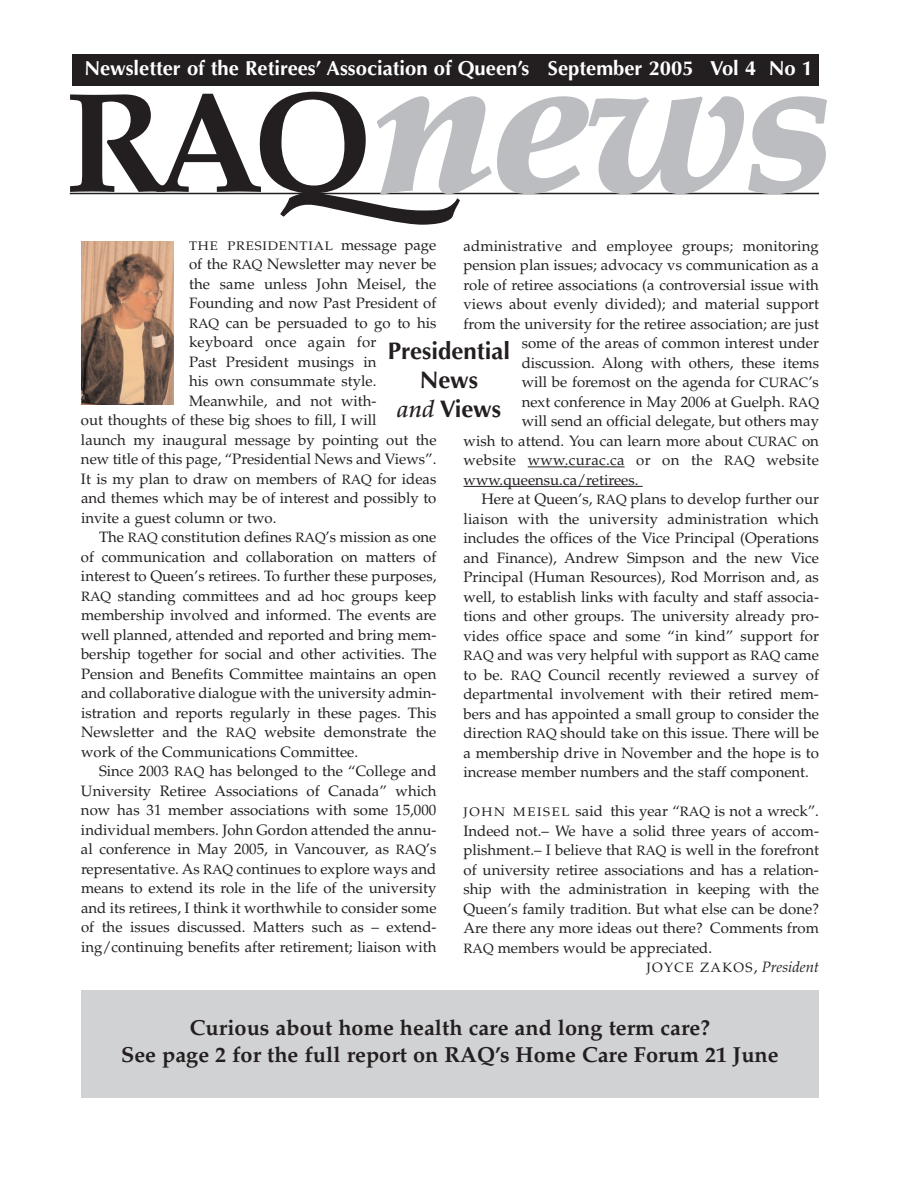
<style>
.page{position:relative;width:918px;height:1188px;background:#fff}
.page>*{position:absolute;margin:0;border:0;box-sizing:border-box;transform-origin:0 0}
.t1{font:italic 900 195px "Palatino";color:#bcbdc0}
.t2{font:700 24px/29.4px "Optima";color:#231f20;text-align:center}
.t3{font:700 21.75px/27px "Palatino";color:#231f20;text-align:center}
.t4{font:700 20.25px "Optima";color:#fff}
.t5{font:15px/19.5px "Palatino";color:#231f20;text-align:justify}
.t6{font:15px "Palatino";letter-spacing:.02em;color:#231f20}
.t7{font:13.5px "Palatino";letter-spacing:.1em;color:#231f20}
.t8{font:12.3px "Palatino";letter-spacing:.06em;color:#231f20;scale:1.07 1}
.s1{font-weight:700;font-style:normal;font-size:142.5px;color:#231f20}
.s2{font-family:"Queens";font-weight:700;font-style:normal;font-size:142.5px;color:#231f20}
.s3{font-size:13.5px}
.s4{font-size:12.3px}
.s5{font-size:15px}
.s6{font-style:italic;font-size:15px}
.s7{font-family:"Palatino";font-weight:500;font-style:italic}
</style>
<div class="page">
<hr style="left:528px;top:467px;width:38px;height:1px;background:#231f20">
<hr style="left:565px;top:467px;width:60px;height:1px;background:#231f20">
<hr style="left:464px;top:486px;width:37px;height:1px;background:#231f20">
<hr style="left:500px;top:486px;width:92px;height:1px;background:#231f20">
<svg style="left:592px;top:486px;width:51px;height:1px"></svg>
<div style="left:72px;top:54px;width:747px;height:32px;background:#231f20"></div>
<hr style="left:70px;top:193px;width:749px;height:1px;background:#231f20">
<img style="left:81px;top:242px;width:93px;height:163px">
<div style="left:81px;top:990px;width:738px;height:108px;background:#d1d2d4"></div>
<h3 class="t4" style="left:84px;top:59px;width:730px">Newsletter of the Retirees’ Association of Queen’s September 2005 Vol 4 No 1</h3>
<h1 class="t1" style="left:64px;top:48px;width:771px"><span class="s1">RA</span><span class="s2">Q</span>news</h1>
<p class="t5" style="left:464px;top:238px;width:357px">administrative and employee groups; monitoring</p>
<p class="t5" style="left:464px;top:257px;width:357px">pension plan issues; advocacy vs communication as a</p>
<p class="t5" style="left:464px;top:277px;width:357px">role of retiree associations (a controversial issue with</p>
<p class="t5" style="left:464px;top:296px;width:357px">views about evenly divided); and material support</p>
<p class="t5" style="left:464px;top:316px;width:357px">from the university for the retiree association; are just</p>
<p class="t5" style="left:522px;top:335px;width:299px">some of the areas of common interest under</p>
<p class="t5" style="left:522px;top:355px;width:299px">discussion. Along with others, these items</p>
<p class="t5" style="left:522px;top:374px;width:299px">will be foremost on the agenda for <span class="s3">CURAC</span>’s</p>
<p class="t5" style="left:522px;top:394px;width:299px">next conference in May 2006 at Guelph. <span class="s3">RAQ</span></p>
<p class="t5" style="left:522px;top:413px;width:299px">will send an official delegate, but others may</p>
<p class="t5" style="left:463px;top:433px;width:357px">wish to attend. You can learn more about <span class="s3">CURAC</span> on</p>
<p class="t6" style="left:464px;top:454px;width:357px">website www.curac.ca or on the <span class="s3">RAQ</span> website</p>
<p class="t5" style="left:464px;top:472px;width:177px">www.queensu.ca/retirees.</p>
<p class="t5" style="left:482px;top:491px;width:339px">Here at Queen’s, <span class="s3">RAQ</span> plans to develop further our</p>
<p class="t5" style="left:464px;top:511px;width:357px">liaison with the university administration which</p>
<p class="t5" style="left:464px;top:530px;width:357px">includes the offices of the Vice Principal (Operations</p>
<p class="t5" style="left:464px;top:550px;width:357px">and Finance), Andrew Simpson and the new Vice</p>
<p class="t5" style="left:464px;top:569px;width:357px">Principal (Human Resources), Rod Morrison and, as</p>
<p class="t5" style="left:464px;top:589px;width:357px">well, to establish links with faculty and staff associa-</p>
<p class="t5" style="left:464px;top:608px;width:357px">tions and other groups. The university already pro-</p>
<p class="t5" style="left:464px;top:628px;width:357px">vides office space and some “in kind” support for</p>
<p class="t5" style="left:464px;top:647px;width:357px"><span class="s3">RAQ</span> and was very helpful with support as <span class="s3">RAQ</span> came</p>
<p class="t5" style="left:463px;top:667px;width:357px">to be. <span class="s3">RAQ</span> Council recently reviewed a survey of</p>
<p class="t5" style="left:463px;top:686px;width:357px">departmental involvement with their retired mem-</p>
<p class="t5" style="left:463px;top:706px;width:357px">bers and has appointed a small group to consider the</p>
<p class="t5" style="left:463px;top:725px;width:357px">direction <span class="s3">RAQ</span> should take on this issue. There will be</p>
<p class="t5" style="left:464px;top:745px;width:357px">a membership drive in November and the hope is to</p>
<p class="t5" style="left:464px;top:764px;width:347px">increase member numbers and the staff component.</p>
<p class="t5" style="left:464px;top:803px;width:357px"><span class="s4">JOHN MEISEL</span> said this year “<span class="s3">RAQ</span> is not a wreck”.<br>Indeed not.– We have a solid three years of accom&shy;plishment.– I believe that <span class="s3">RAQ</span> is well in the forefront of university retiree associations and has a relation&shy;ship with the administration in keeping with the Queen’s family tradition. But what else can be done?<br>Are there any more ideas out there? Comments from <span class="s3">RAQ</span> members would be appreciated.</p>
<p class="t7" style="left:646px;top:962px;width:174px">JOYCE ZAKOS<span class="s5">,</span> <span class="s6">President</span></p>
<p class="t8" style="left:189px;top:241px;width:233px">THE PRESIDENTIAL <span class="s5">message page</span></p>
<p class="t5" style="left:189px;top:256px;width:249px">of the <span class="s3">RAQ</span> Newsletter may never be</p>
<p class="t5" style="left:189px;top:275px;width:249px">the same unless John Meisel, the</p>
<p class="t5" style="left:189px;top:295px;width:249px">Founding and now Past President of</p>
<p class="t5" style="left:189px;top:314px;width:249px"><span class="s3">RAQ</span> can be persuaded to go to his</p>
<p class="t6" style="left:189px;top:336px;width:189px">keyboard once again for</p>
<p class="t5" style="left:189px;top:353px;width:189px">Past President musings in</p>
<p class="t5" style="left:189px;top:373px;width:189px">his own consummate style.</p>
<p class="t5" style="left:189px;top:392px;width:189px">Meanwhile, and not with-</p>
<p class="t5" style="left:81px;top:412px;width:297px">out thoughts of these big shoes to fill, I will</p>
<p class="t5" style="left:81px;top:431px;width:357px">launch my inaugural message by pointing out the</p>
<p class="t5" style="left:81px;top:451px;width:357px">new title of this page, “Presidential News and Views”.</p>
<p class="t5" style="left:81px;top:470px;width:357px">It is my plan to draw on members of <span class="s3">RAQ</span> for ideas</p>
<p class="t5" style="left:81px;top:490px;width:357px">and themes which may be of interest and possibly to</p>
<p class="t5" style="left:81px;top:509px;width:197px">invite a guest column or two.</p>
<p class="t5" style="left:99px;top:529px;width:339px">The <span class="s3">RAQ</span> constitution defines <span class="s3">RAQ</span>’s mission as one</p>
<p class="t5" style="left:81px;top:548px;width:357px">of communication and collaboration on matters of</p>
<p class="t5" style="left:81px;top:568px;width:357px">interest to Queen’s retirees. To further these purposes,</p>
<p class="t5" style="left:81px;top:587px;width:357px"><span class="s3">RAQ</span> standing committees and ad hoc groups keep</p>
<p class="t5" style="left:81px;top:607px;width:357px">membership involved and informed. The events are</p>
<p class="t5" style="left:81px;top:626px;width:357px">well planned, attended and reported and bring mem-</p>
<p class="t5" style="left:81px;top:646px;width:357px">bership together for social and other activities. The</p>
<p class="t5" style="left:81px;top:665px;width:357px">Pension and Benefits Committee maintains an open</p>
<p class="t5" style="left:81px;top:685px;width:357px">and collaborative dialogue with the university admin-</p>
<p class="t5" style="left:81px;top:704px;width:357px">istration and reports regularly in these pages. This</p>
<p class="t5" style="left:81px;top:724px;width:357px">Newsletter and the <span class="s3">RAQ</span> website demonstrate the</p>
<p class="t5" style="left:81px;top:743px;width:279px">work of the Communications Committee.</p>
<p class="t5" style="left:99px;top:763px;width:339px">Since 2003 <span class="s3">RAQ</span> has belonged to the “College and</p>
<p class="t5" style="left:81px;top:782px;width:357px">University Retiree Associations of Canada” which</p>
<p class="t5" style="left:81px;top:802px;width:357px">now has 31 member associations with some 15,000</p>
<p class="t5" style="left:81px;top:821px;width:357px">individual members. John Gordon attended the annu-</p>
<p class="t5" style="left:81px;top:841px;width:357px">al conference in May 2005, in Vancouver, as <span class="s3">RAQ</span>’s</p>
<p class="t5" style="left:81px;top:860px;width:357px">representative. As <span class="s3">RAQ</span> continues to explore ways and</p>
<p class="t5" style="left:81px;top:880px;width:357px">means to extend its role in the life of the university</p>
<p class="t5" style="left:81px;top:899px;width:357px">and its retirees, I think it worthwhile to consider some</p>
<p class="t5" style="left:81px;top:919px;width:357px">of the issues discussed. Matters such as – extend-</p>
<p class="t5" style="left:81px;top:938px;width:357px">ing/continuing benefits after retirement; liaison with</p>
<h2 class="t2" style="left:388px;top:338px;width:124px">Presidential<br>News<br><span class="s7">and</span> Views</h2>
<h3 class="t3" style="left:121px;top:1017px;width:659px">Curious about home health care and long term care?<br>See page 2 for the full report on RAQ’s Home Care Forum 21 June</h3>
</div>
